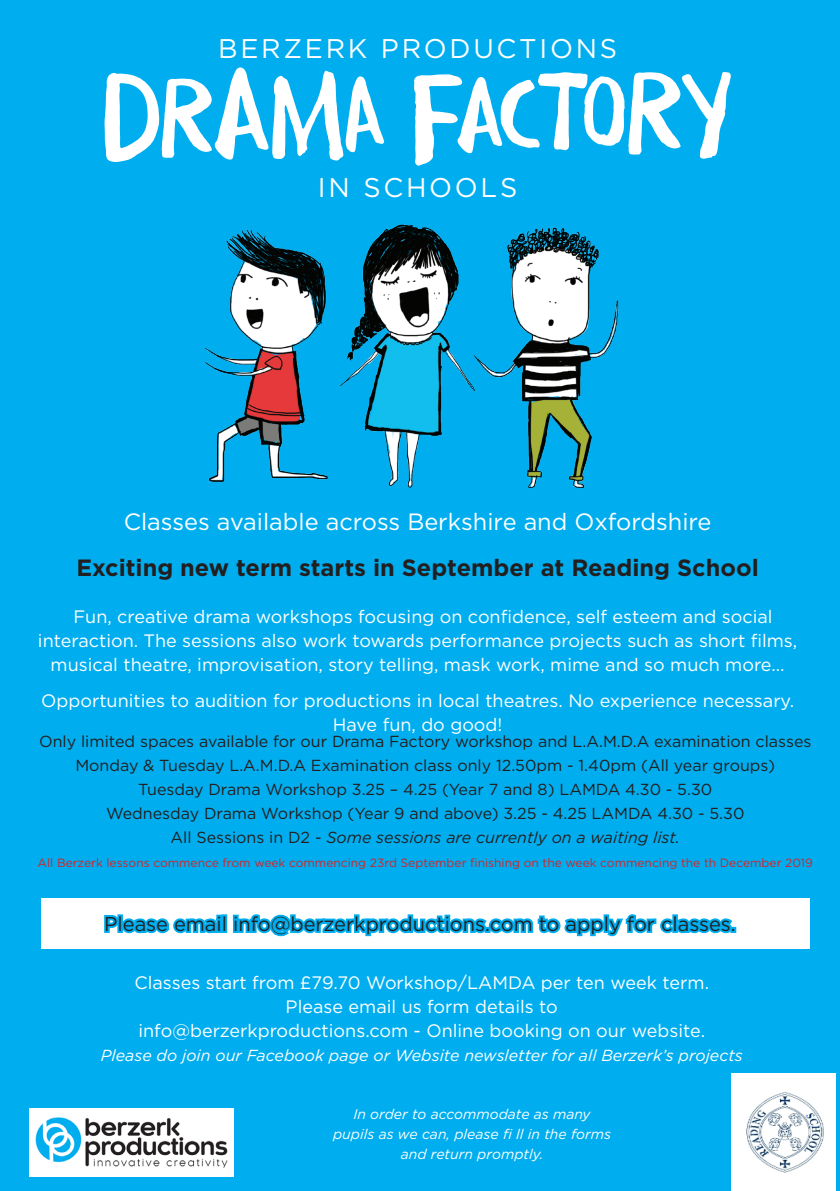
<style>
.page{position:relative;width:840px;height:1191px;background:#fff}
.page>*{position:absolute;margin:0;border:0;box-sizing:border-box;transform-origin:0 0}
.t1{font:27px "Gotham";letter-spacing:.1em;color:#fff}
.t2{font:700 23.6px "Gotham";color:#231f20}
.t3{font:23.6px "Gotham";color:#fff}
.t4{font:20px "Gotham";color:#231f20}
.t5{font:18px/24px "Gotham";color:#fff;text-align:center}
.t6{font:16px/24px "Gotham";color:#231f20;text-align:center}
.t7{font:italic 16px "Gotham";color:#fff}
.t8{font:italic 16px "Gotham";color:#231f20}
.t9{font:italic 14px/20px "Gotham";color:#fff;text-align:center}
.t10{font:12px "Gotham";color:#d1232a}
.s1{font-style:normal}
</style>
<div class="page">
<div style="left:0;top:0;width:839px;height:1191px;background:#00aeef"></div>
<div style="left:41px;top:898px;width:767px;height:50px;background:#fff"></div>
<svg style="left:104px;top:914px;width:117px;height:20px"></svg>
<div style="left:216px;top:918px;width:6px;height:15px;border:4px solid #00aeef"></div>
<div style="left:221px;top:914px;width:6px;height:19px;border:4px solid #00aeef"></div>
<svg style="left:233px;top:914px;width:502px;height:35px"></svg>
<img style="left:204px;top:224px;width:415px;height:264px">
<svg style="left:104px;top:67px;width:280px;height:95px"></svg>
<svg style="left:414px;top:72px;width:316px;height:94px"></svg>
<img style="left:30px;top:1108px;width:204px;height:68px">
<img style="left:731px;top:1073px;width:104px;height:118px">
<p class="t1" style="left:218px;top:34px;width:400px">BERZERK PRODUCTIONS</p>
<p class="t1" style="left:318px;top:172px;width:201px">IN SCHOOLS</p>
<p class="t3" style="left:124px;top:508px;width:589px">Classes available across Berkshire and Oxfordshire</p>
<p class="t2" style="left:76px;top:554px;width:683px">Exciting new term starts in September at Reading School</p>
<p class="t5" style="left:73px;top:604px;width:700px">Fun, creative drama workshops focusing on confidence, self esteem and social</p>
<p class="t5" style="left:38px;top:628px;width:760px">interaction. The sessions also work towards performance projects such as short films,</p>
<p class="t5" style="left:51px;top:652px;width:735px">musical theatre, improvisation, story telling, mask work, mime and so much more...</p>
<p class="t5" style="left:41px;top:688px;width:754px">Opportunities to audition for productions in local theatres. No experience necessary.<br>Have fun, do good!</p>
<p class="t6" style="left:39px;top:728px;width:773px">Only limited spaces available for our Drama Factory workshop and L.A.M.D.A examination classes<br>Monday &amp; Tuesday L.A.M.D.A Examination class only 12.50pm - 1.40pm (All year groups)</p>
<p class="t6" style="left:138px;top:776px;width:575px">Tuesday Drama Workshop 3.25 – 4.25 (Year 7 and 8) LAMDA 4.30 - 5.30</p>
<p class="t6" style="left:106px;top:800px;width:639px">Wednesday Drama Workshop (Year 9 and above) 3.25 - 4.25 LAMDA 4.30 - 5.30</p>
<p class="t8" style="left:170px;top:828px;width:510px"><span class="s1">All Sessions in D2 -</span> Some sessions are currently on a waiting list.</p>
<p class="t10" style="left:38px;top:856px;width:776px">All Berzerk lessons commence from week commencing 23rd September finishing on the week commencing the th December 2019</p>
<p class="t4" style="left:104px;top:912px;width:632px">Please email info@berzerkproductions.com to apply for classes.</p>
<p class="t5" style="left:134px;top:970px;width:575px">Classes start from £79.70 Workshop/LAMDA per ten week term.</p>
<p class="t5" style="left:285px;top:994px;width:273px">Please email us form details to</p>
<p class="t5" style="left:138px;top:1018px;width:567px">info@berzerkproductions.com - Online booking on our website.</p>
<p class="t7" style="left:101px;top:1046px;width:643px">Please do join our Facebook page or Website newsletter for all Berzerk’s projects</p>
<p class="t9" style="left:333px;top:1104px;width:279px">In order to accommodate as many pupils as we can, please fi ll in the forms and return promptly.</p>
</div>
